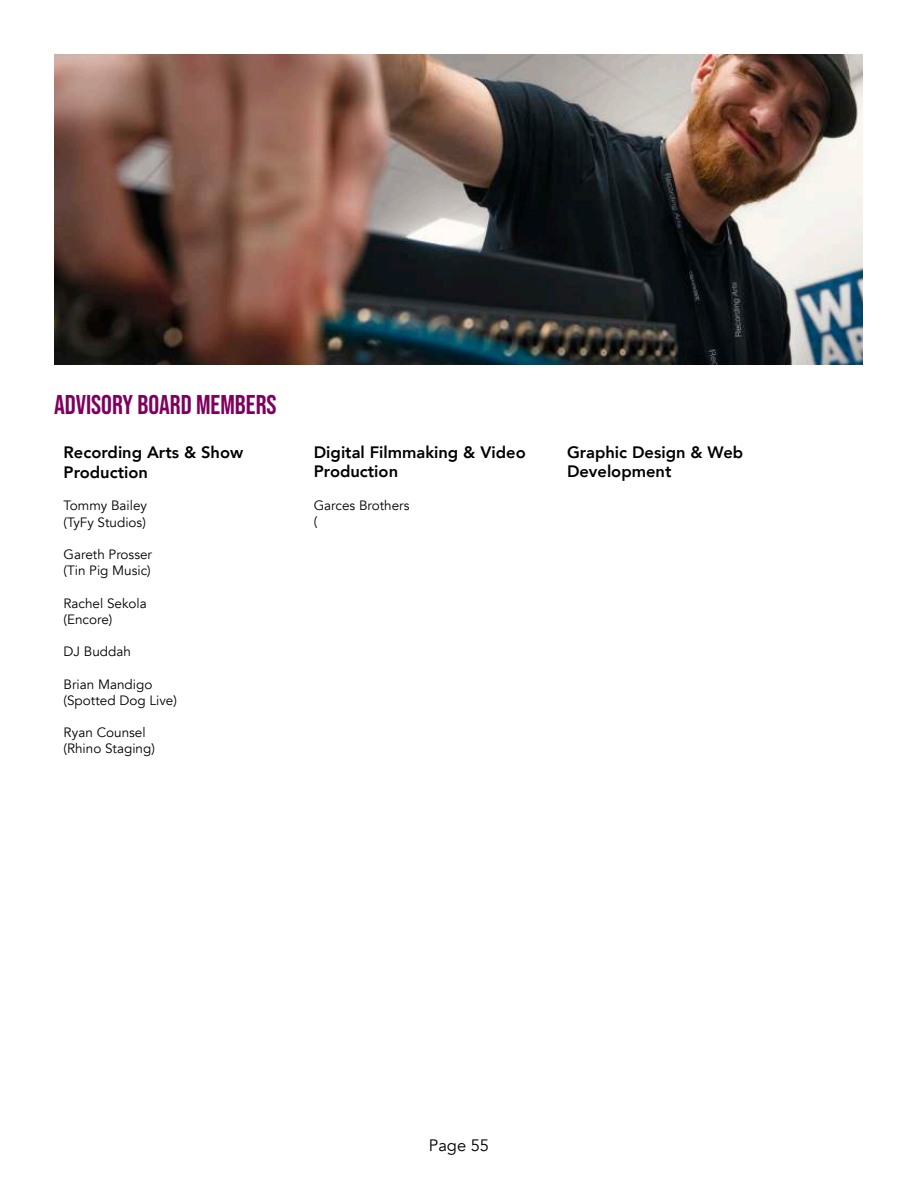
<style>
.page{position:relative;width:918px;height:1188px;background:#fff}
.page>*{position:absolute;margin:0;border:0;box-sizing:border-box;transform-origin:0 0}
.t1{font:27px "Bebas Neue";color:#7e005e}
.t2{font:800 16.5px/19.8px "Avenir";color:#000}
.t3{font:16.5px "Avenir";color:#000}
.t4{font:13.5px/16.2px "Avenir";color:#000}
</style>
<div class="page">
<img style="left:54px;top:54px;width:809px;height:310px">
<h1 class="t1" style="left:54px;top:394px;width:224px">ADVISORY BOARD MEMBERS</h1>
<p class="t2" style="left:64px;top:444px;width:181px">Recording Arts &amp; Show<br>Production</p>
<p class="t4" style="left:64px;top:498px;width:85px">Tommy Bailey (TyFy Studios)</p>
<p class="t4" style="left:64px;top:548px;width:90px">Gareth Prosser (Tin Pig Music)</p>
<p class="t4" style="left:64px;top:595px;width:85px">Rachel Sekola (Encore)</p>
<p class="t4" style="left:64px;top:645px;width:69px">DJ Buddah</p>
<p class="t4" style="left:64px;top:677px;width:115px">Brian Mandigo (Spotted Dog Live)</p>
<p class="t4" style="left:64px;top:725px;width:93px">Ryan Counsel (Rhino Staging)</p>
<p class="t2" style="left:314px;top:443px;width:213px">Digital Filmmaking &amp; Video<br>Production</p>
<p class="t4" style="left:314px;top:498px;width:97px">Garces Brothers (</p>
<p class="t2" style="left:567px;top:443px;width:178px">Graphic Design &amp; Web<br>Development</p>
<p class="t3" style="left:429px;top:1138px;width:62px">Page 55</p>
</div>
